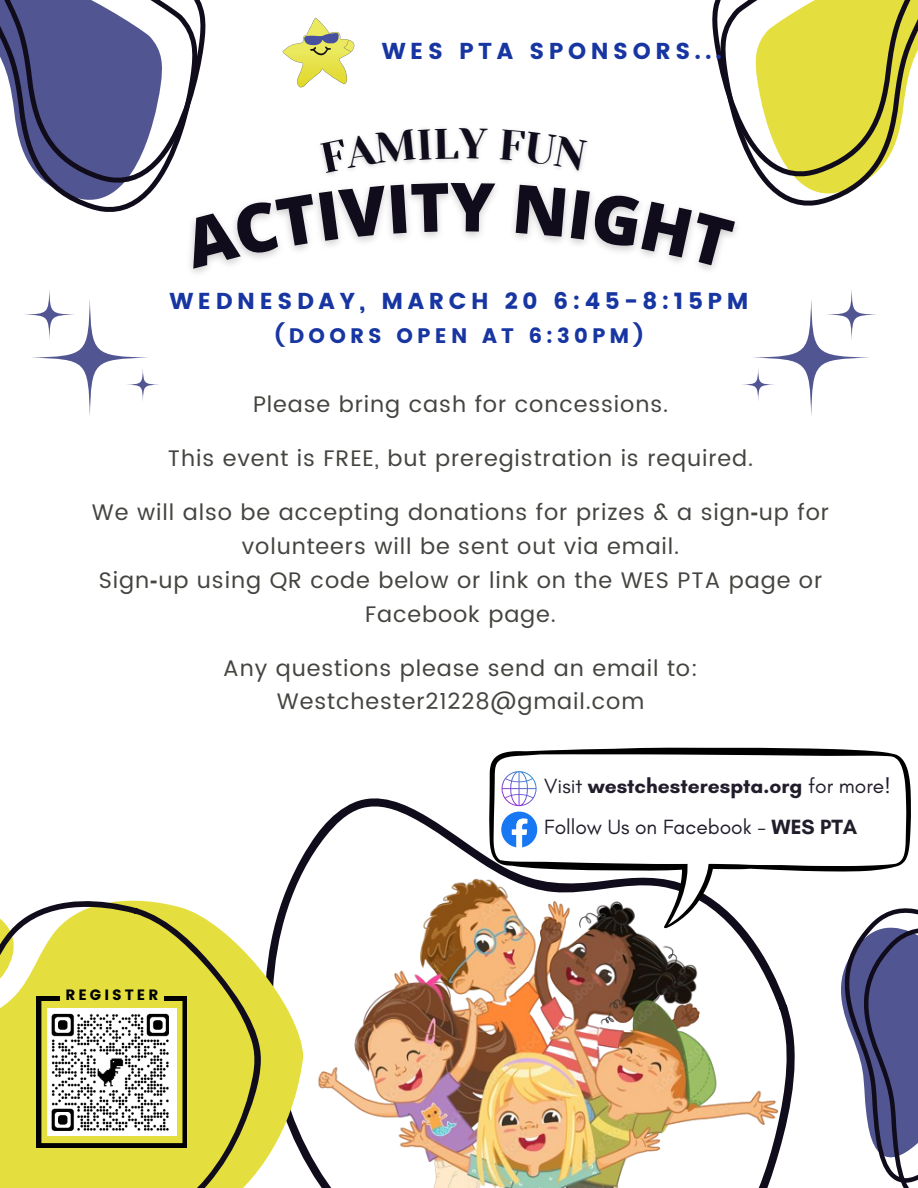
<style>
.page{position:relative;width:918px;height:1188px;background:#fff}
.page>*{position:absolute;margin:0;border:0;box-sizing:border-box;transform-origin:0 0}
.t1{font:22.95px "Poppins";letter-spacing:.2em;color:#1836a2}
.t2{font:22.5px/33.8px "Poppins";letter-spacing:.04em;color:#444440;text-align:center}
.t3{font:21px/40.8px "Glacial Indifference";color:#211d2b}
.t4{font:21px "Poppins";letter-spacing:.2em;color:#1836a2}
.t5{font:15px "Poppins";letter-spacing:.2em;color:#000}
.s1{font-family:"Noto Sans";font-weight:700}
.s2{font-weight:700}
</style>
<div class="page">
<svg style="left:342px;top:798px;width:147px;height:70px"></svg>
<svg style="left:712px;top:0;width:206px;height:206px;fill:#e4df3f"></svg>
<svg style="left:0;top:0;width:206px;height:212px;fill:#515692"></svg>
<svg style="left:752px;top:299px;width:118px;height:118px"></svg>
<svg style="left:741px;top:368px;width:34px;height:34px"></svg>
<svg style="left:826px;top:289px;width:51px;height:51px"></svg>
<svg style="left:31px;top:299px;width:118px;height:118px"></svg>
<svg style="left:126px;top:368px;width:34px;height:34px"></svg>
<svg style="left:24px;top:289px;width:51px;height:51px"></svg>
<img style="left:282px;top:17px;width:73px;height:71px">
<svg style="left:322px;top:809px;width:51px;height:59px"></svg>
<svg style="left:0;top:828px;width:322px;height:360px;fill:#e4df3f"></svg>
<svg style="left:783px;top:908px;width:135px;height:280px"></svg>
<img style="left:312px;top:873px;width:471px;height:315px">
<svg style="left:0;top:880px;width:187px;height:267px"></svg>
<div style="left:60px;top:992px;width:104px;height:14px;background:#e4df3f"></div>
<img style="left:164px;top:162px;width:588px;height:111px">
<svg style="left:489px;top:747px;width:422px;height:181px"></svg>
<svg style="left:501px;top:762px;width:164px;height:151px"></svg>
<svg style="left:320px;top:128px;width:168px;height:45px"></svg>
<svg style="left:500px;top:129px;width:88px;height:42px"></svg>
<svg style="left:181px;top:182px;width:314px;height:87px"></svg>
<svg style="left:516px;top:184px;width:219px;height:84px"></svg>
<p class="t1" style="left:382px;top:38px;width:342px">WES PTA SPONSORS...</p>
<p class="t1" style="left:169px;top:288px;width:581px">WEDNESDAY, MARCH 20 6:45-8:15PM</p>
<p class="t4" style="left:275px;top:323px;width:371px">(DOORS OPEN AT 6:30PM)</p>
<h3 class="t2" style="left:253px;top:388px;width:417px">Please bring cash for concessions.</h3>
<h2 class="t2" style="left:168px;top:442px;width:587px">This event is FREE, but preregistration is required.</h2>
<h1 class="t2" style="left:92px;top:496px;width:739px">We will also be accepting donations for prizes &amp; a sign<span class="s1">‐</span>up for volunteers will be sent out via email.<br>Sign<span class="s1">‐</span>up using QR code below or link on the WES PTA page or Facebook page.</h1>
<p class="t2" style="left:223px;top:651px;width:476px">Any questions please send an email to:<br>Westchester21228@gmail.com</p>
<p class="t5" style="left:65px;top:986px;width:94px">REGISTER</p>
<p class="t3" style="left:544px;top:766px;width:348px">Visit <span class="s2">westchesterespta.org</span> for more!<br>Follow Us on Facebook - <span class="s2">WES PTA</span></p>
</div>
